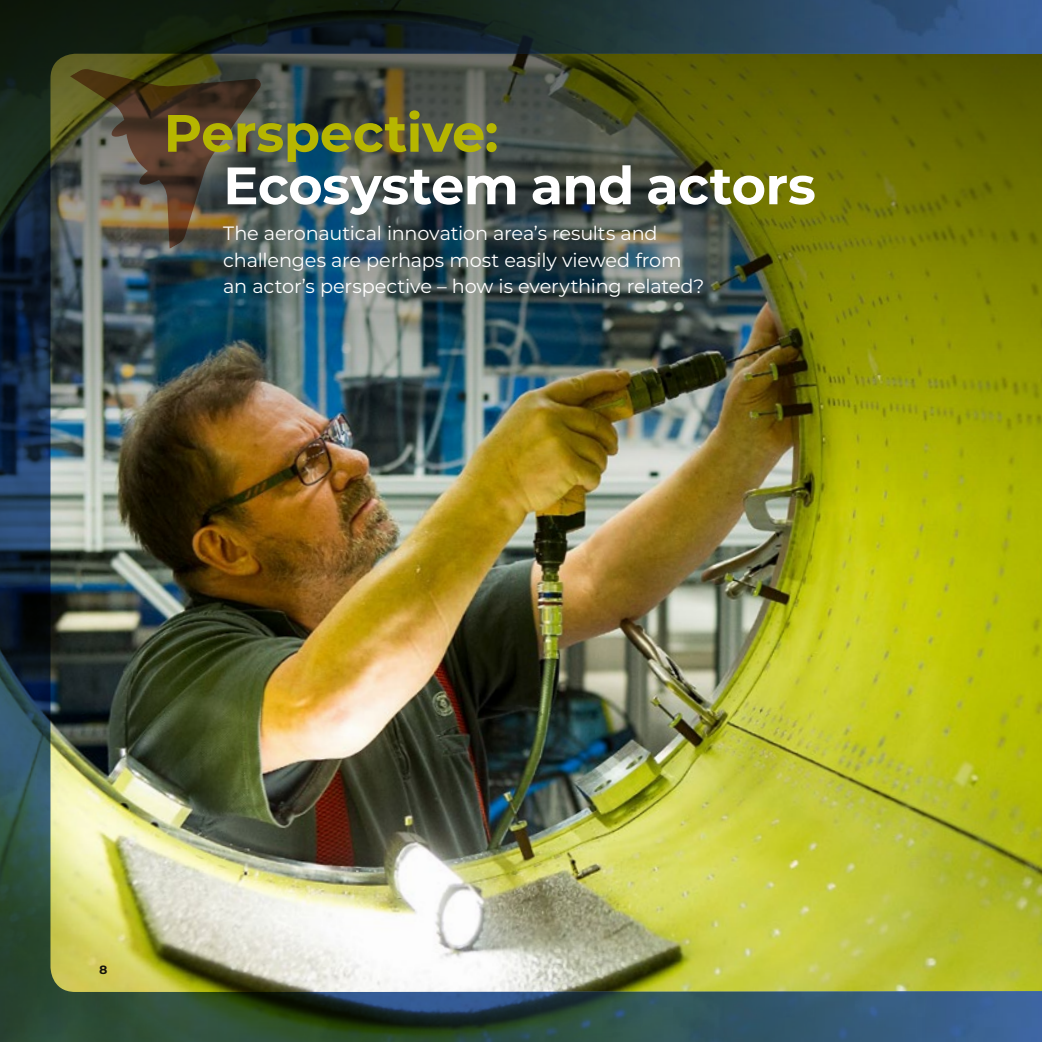
<style>
.page{position:relative;width:1042px;height:1042px;background:#fff}
.page>*{position:absolute;margin:0;border:0;box-sizing:border-box;transform-origin:0 0}
.t1{font:700 52.5px "Montserrat";letter-spacing:-.01em;color:#fff}
.t2{font:700 52.5px "Montserrat";letter-spacing:-.005em;color:#b6b600}
.t3{font:19.25px/26.2px "Montserrat";letter-spacing:-.01em;color:#fff}
.t4{font:700 11.9px "Montserrat";color:#15130b}
</style>
<div class="page">
<img style="left:0;top:502px;width:1042px;height:540px">
<img style="left:0;top:0;width:1042px;height:502px">
<img style="left:70px;top:69px;width:192px;height:180px">
<img style="left:375px;top:0;width:667px;height:54px">
<img style="left:375px;top:992px;width:667px;height:50px">
<h1 class="t2" style="left:164px;top:95px;width:336px">Perspective:</h1>
<h1 class="t1" style="left:223px;top:148px;width:594px">Ecosystem and actors</h1>
<p class="t3" style="left:223px;top:220px;width:483px">The aeronautical innovation area’s results and challenges are perhaps most easily viewed from an actor’s perspective – how is everything related?</p>
<p class="t4" style="left:99px;top:961px;width:10px">8</p>
</div>
